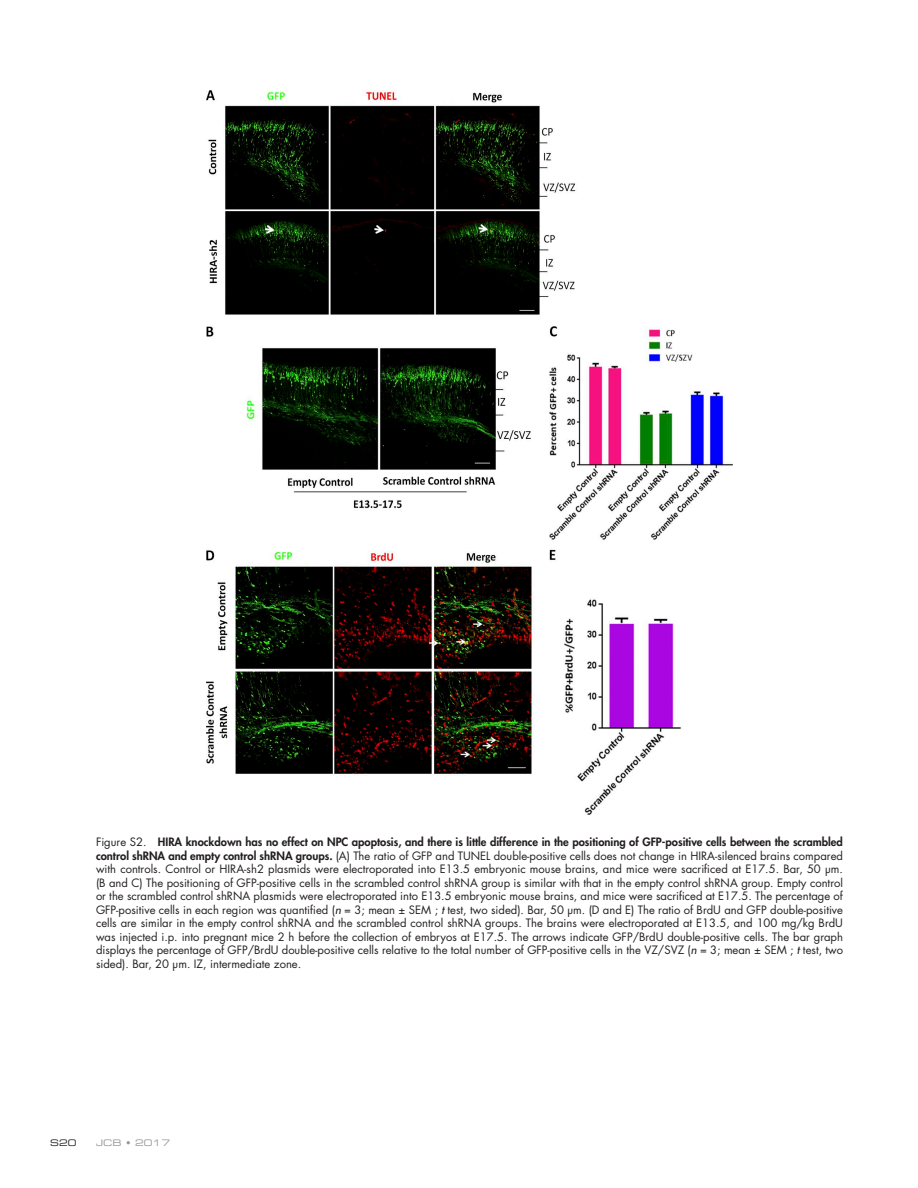
<style>
.page{position:relative;width:918px;height:1188px;background:#fff}
.page>*{position:absolute;margin:0;border:0;box-sizing:border-box;transform-origin:0 0}
.t1{font:11.25px/13.5px "Futura Std";color:#231f20;text-align:justify}
.t2{font:9px "Eurostile LT Std Ex 2";letter-spacing:.01em;color:#949698}
.t3{font:9px "Eurostile LT Std Ex 2";color:#231f20}
.s1{font-weight:800}
.s2{font-weight:500;font-style:italic}
</style>
<div class="page">
<img style="left:206px;top:90px;width:527px;height:725px">
<p class="t1" style="left:96px;top:835px;width:749px">Figure S2. <span class="s1">HIRA knockdown has no effect on NPC apoptosis, and there is little difference in the positioning of GFP-positive cells between the scrambled control shRNA and empty control shRNA groups.</span> (A) The ratio of GFP and TUNEL double-positive cells does not change in HIRA-silenced brains compared with controls. Control or HIRA-sh2 plasmids were electroporated into E13.5 embryonic mouse brains, and mice were sacrificed at E17.5. Bar, 50 µm. (B and C) The positioning of GFP-positive cells in the scrambled control shRNA group is similar with that in the empty control shRNA group. Empty control or the scrambled control shRNA plasmids were electroporated into E13.5 embryonic mouse brains, and mice were sacrificed at E17.5. The percentage of GFP-positive cells in each region was quantified (<span class="s2">n</span> = 3; mean ± SEM ; <span class="s2">t</span> test, two sided). Bar, 50 µm. (D and E) The ratio of BrdU and GFP double-positive cells are similar in the empty control shRNA and the scrambled control shRNA groups. The brains were electroporated at E13.5, and 100 mg/kg BrdU was injected i.p. into pregnant mice 2 h before the collection of embryos at E17.5. The arrows indicate GFP/BrdU double-positive cells. The bar graph displays the percentage of GFP/BrdU double-positive cells relative to the total number of GFP-positive cells in the VZ/SVZ (<span class="s2">n</span> = 3; mean ± SEM ; <span class="s2">t</span> test, two sided). Bar, 20 µm. IZ, intermediate zone.</p>
<p class="t3" style="left:50px;top:1136px;width:28px">S20</p>
<p class="t2" style="left:96px;top:1136px;width:76px">JCB • 2017</p>
</div>
